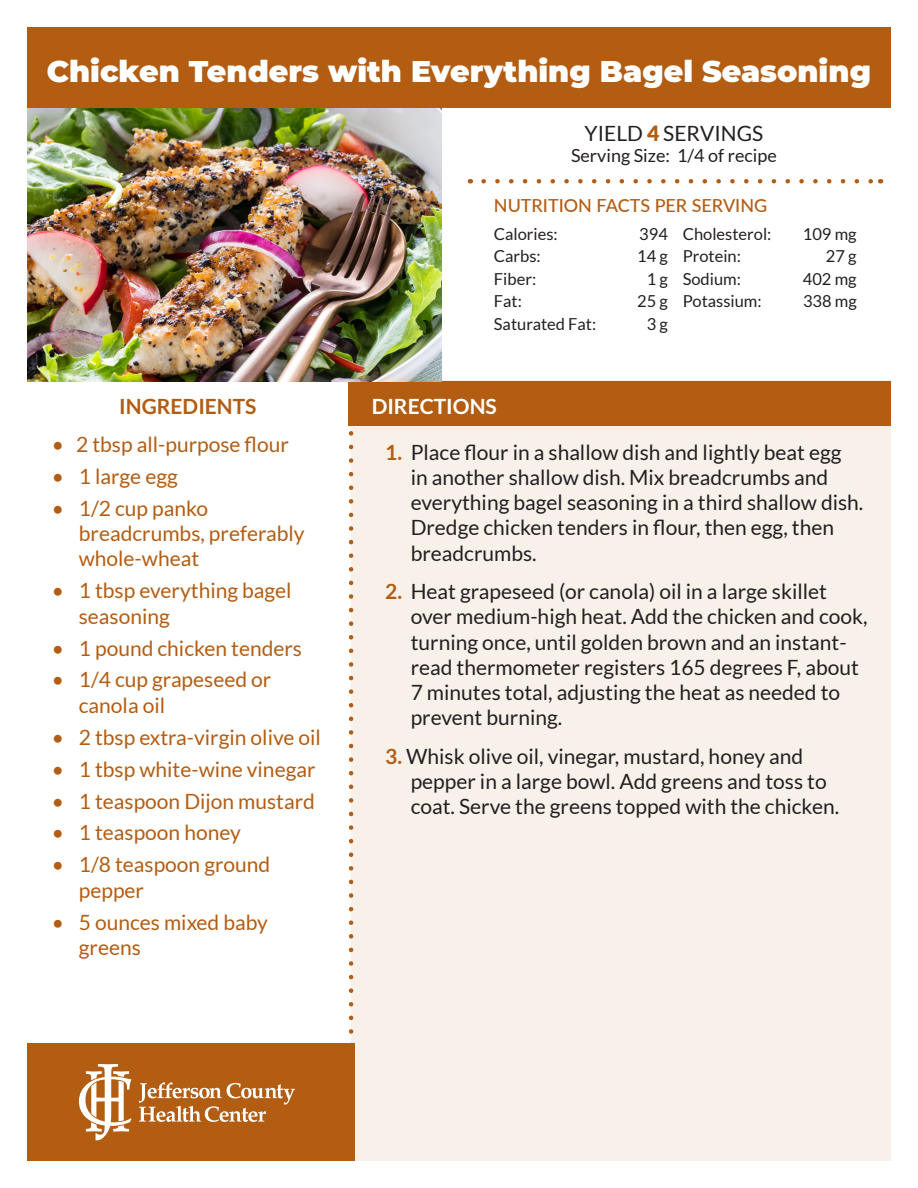
<style>
.page{position:relative;width:918px;height:1188px;background:#fff}
.page>*{position:absolute;margin:0;border:0;box-sizing:border-box;transform-origin:0 0}
.t1{font:900 30px "Montserrat";color:#fff}
.t2{font:21px/25.2px "Lato";color:#231f20}
.t3{font:21px/25.2px "Lato";color:#b35d12}
.t4{font:700 21px "Lato";color:#b35d12}
.t5{font:700 21px "Lato";color:#fff}
.t6{font:500 18px "Lato";color:#b35d12}
.t7{font:18px "Lato";color:#231f20}
.t8{font:16.5px "Lato";color:#231f20}
.s1{font-weight:900;color:#b35d12}
.s2{font-weight:700;color:#b35d12}
</style>
<div class="page">
<div style="left:351px;top:380px;width:540px;height:781px;background:#f8f1ea"></div>
<div style="left:349px;top:381px;width:542px;height:45px;background:#b35d12"></div>
<svg style="left:349px;top:431px;width:4px;height:612px"></svg>
<div style="left:27px;top:27px;width:864px;height:81px;background:#b35d12"></div>
<div style="left:27px;top:1043px;width:327px;height:118px;background:#b35d12"></div>
<svg style="left:139px;top:1082px;width:156px;height:40px"></svg>
<svg style="left:79px;top:1064px;width:52px;height:76px"></svg>
<svg style="left:484px;top:179px;width:389px;height:5px"></svg>
<img style="left:27px;top:108px;width:415px;height:273px">
<p class="t1" style="left:47px;top:49px;width:826px">Chicken Tenders with Everything Bagel Seasoning</p>
<p class="t2" style="left:585px;top:120px;width:180px">YIELD <span class="s1">4</span> SERVINGS</p>
<p class="t7" style="left:571px;top:146px;width:207px">Serving Size: 1/4 of recipe</p>
<p class="t6" style="left:494px;top:193px;width:275px">NUTRITION FACTS PER SERVING</p>
<p class="t8" style="left:494px;top:224px;width:65px">Calories:</p>
<p class="t8" style="left:639px;top:224px;width:30px">394</p>
<p class="t8" style="left:494px;top:247px;width:48px">Carbs:</p>
<p class="t8" style="left:637px;top:247px;width:32px">14 g</p>
<p class="t8" style="left:494px;top:269px;width:44px">Fiber:</p>
<p class="t8" style="left:647px;top:269px;width:23px">1 g</p>
<p class="t8" style="left:494px;top:292px;width:30px">Fat:</p>
<p class="t8" style="left:637px;top:292px;width:32px">25 g</p>
<p class="t8" style="left:494px;top:314px;width:104px">Saturated Fat:</p>
<p class="t8" style="left:647px;top:314px;width:23px">3 g</p>
<p class="t8" style="left:683px;top:224px;width:90px">Cholesterol:</p>
<p class="t8" style="left:803px;top:224px;width:55px">109 mg</p>
<p class="t8" style="left:683px;top:247px;width:60px">Protein:</p>
<p class="t8" style="left:826px;top:247px;width:32px">27 g</p>
<p class="t8" style="left:683px;top:269px;width:60px">Sodium:</p>
<p class="t8" style="left:803px;top:269px;width:55px">402 mg</p>
<p class="t8" style="left:683px;top:292px;width:80px">Potassium:</p>
<p class="t8" style="left:803px;top:292px;width:55px">338 mg</p>
<p class="t4" style="left:119px;top:394px;width:139px">INGREDIENTS</p>
<p class="t5" style="left:372px;top:394px;width:127px">DIRECTIONS</p>
<p class="t3" style="left:52px;top:432px;width:239px">• 2 tbsp all-purpose flour</p>
<p class="t3" style="left:52px;top:464px;width:127px">• 1 large egg</p>
<p class="t3" style="left:79px;top:496px;width:227px;text-indent:-27px">• 1/2 cup panko breadcrumbs, preferably whole-wheat</p>
<p class="t3" style="left:79px;top:578px;width:214px;text-indent:-27px">• 1 tbsp everything bagel seasoning</p>
<p class="t3" style="left:52px;top:635px;width:252px">• 1 pound chicken tenders</p>
<p class="t3" style="left:79px;top:667px;width:194px;text-indent:-27px">• 1/4 cup grapeseed or canola oil</p>
<p class="t3" style="left:52px;top:724px;width:271px">• 2 tbsp extra-virgin olive oil</p>
<p class="t3" style="left:52px;top:756px;width:265px">• 1 tbsp white-wine vinegar</p>
<p class="t3" style="left:52px;top:788px;width:265px">• 1 teaspoon Dijon mustard</p>
<p class="t3" style="left:52px;top:820px;width:191px">• 1 teaspoon honey</p>
<p class="t3" style="left:79px;top:852px;width:193px;text-indent:-27px">• 1/8 teaspoon ground pepper</p>
<p class="t3" style="left:79px;top:909px;width:191px;text-indent:-27px">• 5 ounces mixed baby greens</p>
<p class="t2" style="left:411px;top:439px;width:454px;text-indent:-26px"><span class="s2">1.</span> Place flour in a shallow dish and lightly beat egg in another shallow dish. Mix breadcrumbs and everything bagel seasoning in a third shallow dish.<br>Dredge chicken tenders in flour, then egg, then breadcrumbs.</p>
<p class="t2" style="left:411px;top:579px;width:459px;text-indent:-26px"><span class="s2">2.</span> Heat grapeseed (or canola) oil in a large skillet over medium-high heat. Add the chicken and cook, turning once, until golden brown and an instant&shy;read thermometer registers 165 degrees F, about 7 minutes total, adjusting the heat as needed to prevent burning.</p>
<p class="t2" style="left:411px;top:744px;width:430px;text-indent:-26px"><span class="s2">3.</span> Whisk olive oil, vinegar, mustard, honey and pepper in a large bowl. Add greens and toss to coat. Serve the greens topped with the chicken.</p>
</div>
